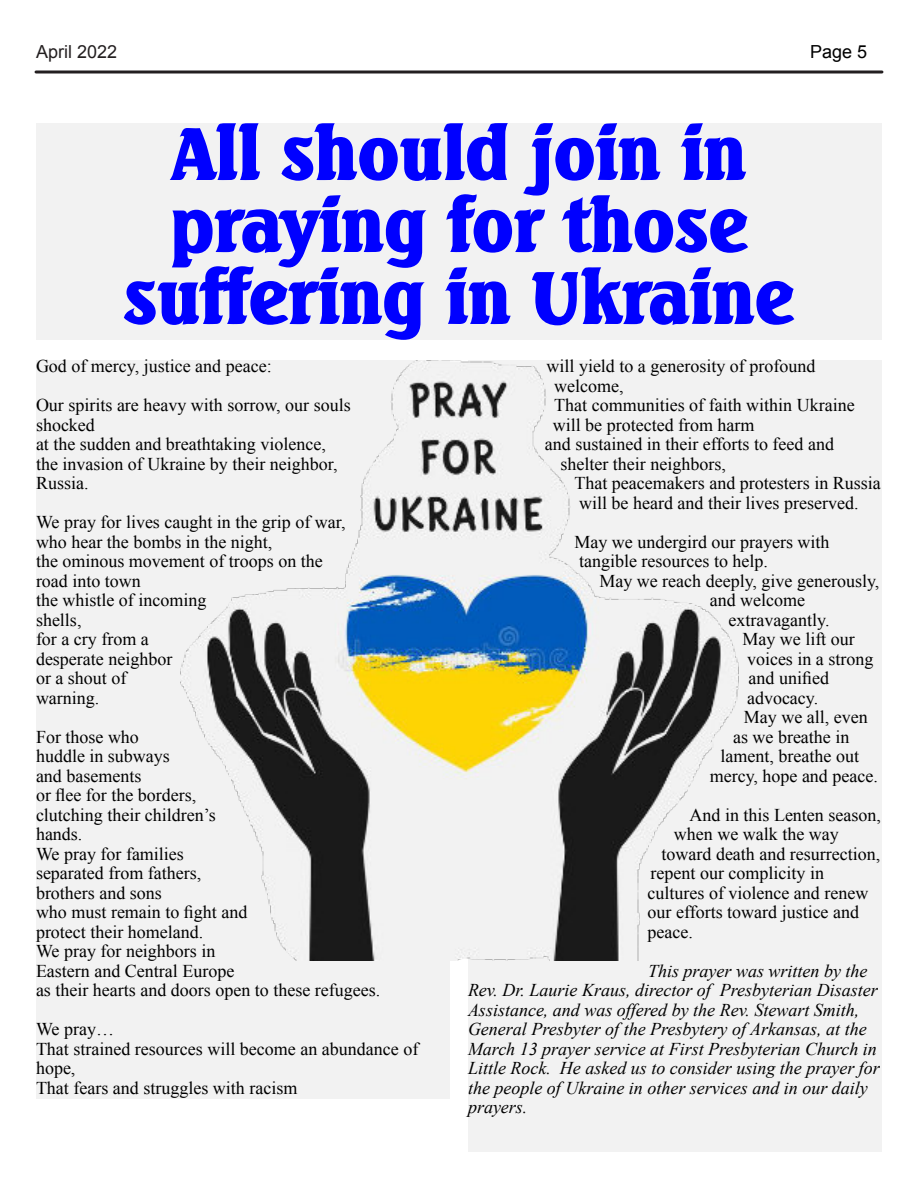
<style>
.page{position:relative;width:918px;height:1188px;background:#fff}
.page>*{position:absolute;margin:0;border:0;box-sizing:border-box;transform-origin:0 0}
.t1{font:72px/72px "Seabird Heavy SF Bold";color:#00f;text-align:center}
.t2{font:18px/19.5px "Times New Roman";color:#000}
.t3{font:italic 18px/19.5px "Times New Roman";color:#000}
.t4{font:18px "Arial";color:#231f20}
.t5{font:18px "Arial";color:#000}
</style>
<div class="page">
<svg style="left:36px;top:70px;width:846px;height:4px;background:#595657"></svg>
<div style="left:36px;top:360px;width:414px;height:738px;background:#f2f2f2"></div>
<div style="left:468px;top:360px;width:414px;height:792px;background:#f2f2f2"></div>
<img style="left:180px;top:360px;width:559px;height:601px">
<div style="left:36px;top:123px;width:846px;height:217px;background:#f2f2f2"></div>
<p class="t4" style="left:36px;top:45px;width:83px">April 2022</p>
<p class="t5" style="left:810px;top:45px;width:59px">Page 5</p>
<h1 class="t1" style="left:124px;top:123px;width:672px">All should join in praying for those suffering in Ukraine</h1>
<p class="t2" style="left:36px;top:349px;width:316px;line-height:39px">God of mercy, justice and peace:<br>Our spirits are heavy with sorrow, our souls</p>
<p class="t2" style="left:36px;top:417px;width:303px">shocked<br>at the sudden and breathtaking violence, the invasion of Ukraine by their neighbor,<br>Russia.</p>
<p class="t2" style="left:36px;top:514px;width:311px">We pray for lives caught in the grip of war, who hear the bombs in the night,<br>the ominous movement of troops on the road into town<br>the whistle of incoming<br>shells,<br>for a cry from a<br>desperate neighbor<br>or a shout of<br>warning.</p>
<p class="t2" style="left:36px;top:729px;width:346px">For those who<br>huddle in subways<br>and basements<br>or flee for the borders,<br>clutching their children’s<br>hands.<br>We pray for families<br>separated from fathers,<br>brothers and sons<br>who must remain to fight and<br>protect their homeland.<br>We pray for neighbors in<br>Eastern and Central Europe<br>as their hearts and doors open to these refugees.</p>
<p class="t2" style="left:36px;top:1021px;width:384px">We pray…<br>That strained resources will become an abundance of hope,<br>That fears and struggles with racism</p>
<p class="t2" style="left:547px;top:358px;width:270px">will yield to a generosity of profound</p>
<p class="t2" style="left:554px;top:378px;width:71px">welcome,</p>
<p class="t2" style="left:554px;top:397px;width:302px">That communities of faith within Ukraine</p>
<p class="t2" style="left:553px;top:417px;width:203px">will be protected from harm</p>
<p class="t2" style="left:545px;top:436px;width:291px">and sustained in their efforts to feed and</p>
<p class="t2" style="left:560px;top:456px;width:167px">shelter their neighbors,</p>
<p class="t2" style="left:574px;top:475px;width:308px">That peacemakers and protesters in Russia</p>
<p class="t2" style="left:579px;top:495px;width:281px">will be heard and their lives preserved.</p>
<p class="t2" style="left:574px;top:534px;width:257px">May we undergird our prayers with tangible resources to help.</p>
<p class="t2" style="left:599px;top:573px;width:282px">May we reach deeply, give generously,</p>
<p class="t2" style="left:710px;top:592px;width:97px">and welcome</p>
<p class="t2" style="left:728px;top:612px;width:103px">extravagantly.</p>
<p class="t2" style="left:742px;top:631px;width:114px">May we lift our</p>
<p class="t2" style="left:747px;top:651px;width:128px">voices in a strong</p>
<p class="t2" style="left:749px;top:670px;width:82px">and unified</p>
<p class="t2" style="left:747px;top:690px;width:73px">advocacy.</p>
<p class="t2" style="left:744px;top:709px;width:125px">May we all, even</p>
<p class="t2" style="left:733px;top:729px;width:118px">as we breathe in</p>
<p class="t2" style="left:721px;top:748px;width:140px">lament, breathe out</p>
<p class="t2" style="left:710px;top:768px;width:170px">mercy, hope and peace.</p>
<p class="t2" style="left:690px;top:807px;width:193px">And in this Lenten season,</p>
<p class="t2" style="left:674px;top:826px;width:166px">when we walk the way</p>
<p class="t2" style="left:662px;top:846px;width:220px">toward death and resurrection,</p>
<p class="t2" style="left:651px;top:865px;width:175px">repent our complicity in</p>
<p class="t2" style="left:648px;top:885px;width:222px">cultures of violence and renew</p>
<p class="t2" style="left:648px;top:904px;width:213px">our efforts toward justice and</p>
<p class="t2" style="left:648px;top:924px;width:47px">peace.</p>
<p class="t3" style="left:468px;top:963px;width:413px;text-indent:180px">This prayer was written by the Rev. Dr. Laurie Kraus, director of Presbyterian Disaster Assistance, and was offered by the Rev. Stewart Smith, General Presbyter of the Presbytery of Arkansas, at the March 13 prayer service at First Presbyterian Church in Little Rock. He asked us to consider using the prayer for the people of Ukraine in other services and in our daily prayers.</p>
</div>
